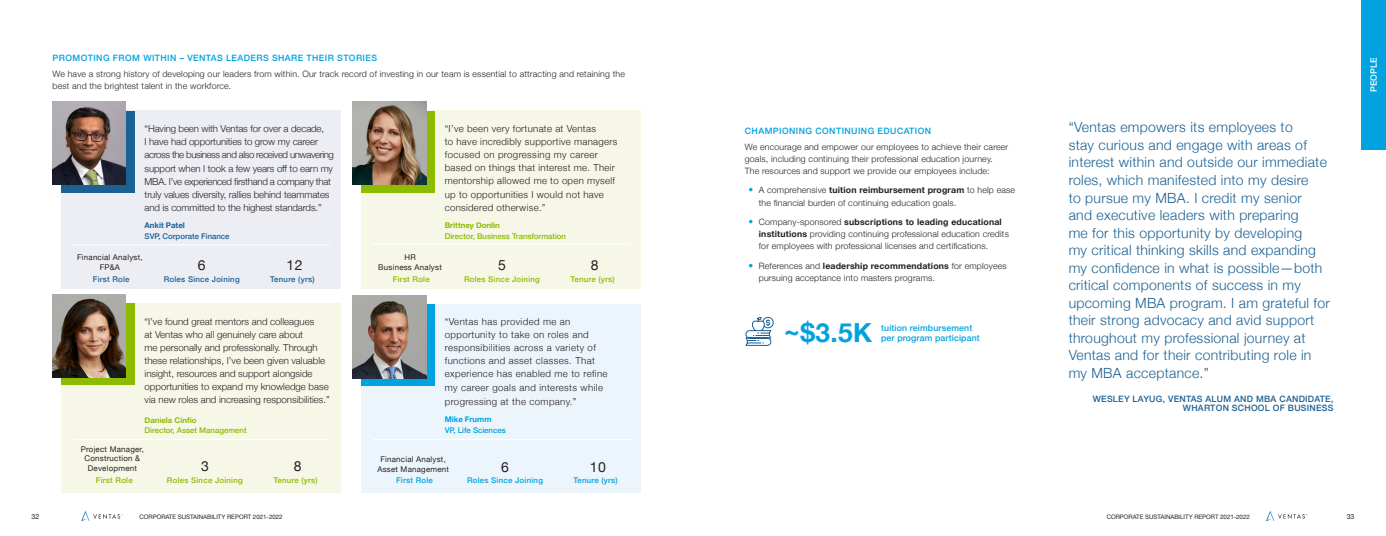
<style>
.page{position:relative;width:1386px;height:536px;background:#fff}
.page>*{position:absolute;margin:0;border:0;box-sizing:border-box;transform-origin:0 0}
.CALLOUT_BODY_9{font:700 26.25px "Helvetica Neue";color:#00a2df}
.INTRO_BODY_BLUE{font:300 14px/17.5px "Helvetica Neue";letter-spacing:.02em;color:#1b6194}
.Copy_3{font:14px "Helvetica Neue";color:#231f20}
.Copy_3-2{font:300 9.62px/13.1px "Helvetica Neue";letter-spacing:.03em;color:#231f20}
.Copy_3-3{font:300 9.62px/13.1px "Helvetica Neue";letter-spacing:-.01em;color:#231f20}
.INTRO_BODY_BLUE-2{font:300 9.62px/13.1px "Helvetica Neue";color:#231f20}
.Copy_3-4{font:300 8.75px/12.2px "Helvetica Neue";letter-spacing:.02em;color:#231f20}
.CALLOUT_BODY_9-2{font:500 8.75px "Helvetica Neue";letter-spacing:.05em;color:#00a2df}
.INTRO_BODY_BLUE-3{font:500 8.75px/8.8px "Helvetica Neue";letter-spacing:.03em;color:#1b6194;text-align:right}
.CALLOUT_BODY_9-3{font:500 8.75px "Helvetica Neue";letter-spacing:.015em;color:#00a2df}
.t1{font:500 8.75px "Helvetica Neue";color:#fff}
.Copy_3-5{font:7.88px/9.5px "Helvetica Neue";letter-spacing:.03em;color:#231f20;text-align:center}
.Copy_3-6{font:500 7.88px/10.5px "Helvetica Neue";letter-spacing:-.005em;color:#8dbb00}
.Copy_3-7{font:500 7.88px "Helvetica Neue";letter-spacing:.03em;color:#8dbb00}
.Copy_3-8{font:500 7.88px "Helvetica Neue";letter-spacing:.03em;color:#1b6194}
.Copy_3-9{font:500 7.88px "Helvetica Neue";letter-spacing:.03em;color:#00a2df}
.Copy_3-10{font:500 7.88px/10.5px "Helvetica Neue";letter-spacing:-.005em;color:#1b6194}
.Copy_3-11{font:500 7.88px/10.5px "Helvetica Neue";letter-spacing:-.005em;color:#00a2df}
.t2{font:7px "Helvetica Neue";color:#231f20}
.t3{font:6.12px "Helvetica Neue";color:#231f20}
.s1{font-weight:700}
.s2{font-size:9.62px;color:#00a2df}
</style>
<div class="page">
<div style="left:61px;top:110px;width:279px;height:179px;background:#eceef4"></div>
<div style="left:61px;top:110px;width:74px;height:82px;background:#1b6194"></div>
<img style="left:52px;top:102px;width:74px;height:83px">
<hr style="left:71px;top:244px;width:259px;height:1px;background:#fff">
<div style="left:361px;top:304px;width:279px;height:188px;background:#edf5fc"></div>
<div style="left:361px;top:304px;width:74px;height:82px;background:#00a2df"></div>
<img style="left:353px;top:295px;width:73px;height:83px">
<hr style="left:373px;top:439px;width:258px;height:1px;background:#fff">
<div style="left:361px;top:110px;width:280px;height:179px;background:#f7f7e8"></div>
<div style="left:61px;top:303px;width:279px;height:189px;background:#f7f7e8"></div>
<div style="left:361px;top:111px;width:74px;height:82px;background:#8dbb00"></div>
<img style="left:353px;top:102px;width:73px;height:82px">
<div style="left:61px;top:303px;width:74px;height:82px;background:#8dbb00"></div>
<img style="left:52px;top:294px;width:74px;height:83px">
<hr style="left:371px;top:244px;width:259px;height:1px;background:#fff">
<hr style="left:73px;top:439px;width:258px;height:1px;background:#fff">
<svg style="left:745px;top:316px;width:29px;height:30px"></svg>
<svg style="left:1266px;top:510px;width:41px;height:10px"></svg>
<svg style="left:81px;top:510px;width:41px;height:10px"></svg>
<div style="left:1362px;top:0;width:24px;height:150px;background:#00a2df"></div>
<h4 class="CALLOUT_BODY_9-2" style="left:52px;top:51px;width:326px">PROMOTING FROM WITHIN – VENTAS LEADERS SHARE THEIR STORIES</h4>
<p class="Copy_3-4" style="left:52px;top:67px;width:574px">We have a strong history of developing our leaders from within. Our track record of investing in our team is essential to attracting and retaining the best and the brightest talent in the workforce.</p>
<p class="Copy_3-3" style="left:145px;top:121px;width:191px">“Having been with Ventas for over a decade,<br>I have had opportunities to grow my career across the business and also received unwavering support when I took a few years off to earn my MBA. I’ve experienced firsthand a company that truly values diversity, rallies behind teammates and is committed to the highest standards.”</p>
<p class="Copy_3-10" style="left:145px;top:220px;width:87px"><span class="s1">Ankit Patel<br></span>SVP, Corporate Finance</p>
<p class="Copy_3-2" style="left:445px;top:121px;width:174px">“I’ve been very fortunate at Ventas<br>to have incredibly supportive managers focused on progressing my career based on things that interest me. Their mentorship allowed me to open myself up to opportunities I would not have considered otherwise.”</p>
<p class="Copy_3-6" style="left:445px;top:219px;width:123px"><span class="s1">Brittney Donlin<br></span>Director, Business Transformation</p>
<p class="Copy_3-5" style="left:77px;top:253px;width:67px">Financial Analyst,<br>FP&amp;A</p>
<p class="Copy_3" style="left:198px;top:254px;width:9px">6</p>
<p class="Copy_3" style="left:287px;top:254px;width:17px">12</p>
<p class="Copy_3-5" style="left:378px;top:253px;width:65px">HR<br>Business Analyst</p>
<p class="Copy_3" style="left:498px;top:254px;width:9px">5</p>
<p class="Copy_3" style="left:591px;top:254px;width:9px">8</p>
<p class="Copy_3-8" style="left:93px;top:272px;width:38px">First Role</p>
<p class="Copy_3-8" style="left:164px;top:272px;width:77px">Roles Since Joining</p>
<p class="Copy_3-8" style="left:270px;top:272px;width:46px">Tenure (yrs)</p>
<p class="Copy_3-7" style="left:393px;top:272px;width:38px">First Role</p>
<p class="Copy_3-7" style="left:464px;top:272px;width:77px">Roles Since Joining</p>
<p class="Copy_3-7" style="left:570px;top:272px;width:46px">Tenure (yrs)</p>
<p class="INTRO_BODY_BLUE-2" style="left:145px;top:314px;width:187px">“I’ve found great mentors and colleagues<br>at Ventas who all genuinely care about<br>me personally and professionally. Through these relationships, I’ve been given valuable insight, resources and support alongside opportunities to expand my knowledge base via new roles and increasing responsibilities.”</p>
<p class="Copy_3-6" style="left:145px;top:414px;width:104px"><span class="s1">Daniela Cinfio<br></span>Director, Asset Management</p>
<p class="Copy_3-2" style="left:445px;top:314px;width:164px">“Ventas has provided me an opportunity to take on roles and responsibilities across a variety of functions and asset classes. That experience has enabled me to refine my career goals and interests while</p>
<p class="Copy_3-2" style="left:445px;top:393px;width:133px">progressing at the company.”</p>
<p class="Copy_3-11" style="left:445px;top:413px;width:63px"><span class="s1">Mike Frumm<br></span>VP, Life Sciences</p>
<p class="Copy_3-5" style="left:81px;top:444px;width:65px">Project Manager,<br>Construction &amp;<br>Development</p>
<p class="Copy_3" style="left:201px;top:455px;width:9px">3</p>
<p class="Copy_3" style="left:294px;top:455px;width:9px">8</p>
<p class="Copy_3-5" style="left:377px;top:455px;width:73px">Financial Analyst,<br>Asset Management</p>
<p class="Copy_3" style="left:501px;top:456px;width:9px">6</p>
<p class="Copy_3" style="left:590px;top:456px;width:17px">10</p>
<p class="Copy_3-7" style="left:96px;top:474px;width:38px">First Role</p>
<p class="Copy_3-7" style="left:167px;top:474px;width:77px">Roles Since Joining</p>
<p class="Copy_3-7" style="left:273px;top:474px;width:46px">Tenure (yrs)</p>
<p class="Copy_3-9" style="left:396px;top:474px;width:38px">First Role</p>
<p class="Copy_3-9" style="left:467px;top:474px;width:77px">Roles Since Joining</p>
<p class="Copy_3-9" style="left:573px;top:474px;width:46px">Tenure (yrs)</p>
<h4 class="CALLOUT_BODY_9-2" style="left:745px;top:124px;width:188px">CHAMPIONING CONTINUING EDUCATION</h4>
<p class="Copy_3-4" style="left:745px;top:140px;width:265px">We encourage and empower our employees to achieve their career goals, including continuing their professional education journey.<br>The resources and support we provide our employees include:</p>
<p class="Copy_3-4" style="left:759px;top:183px;width:258px;text-indent:-10px"><span class="s2">•</span> A comprehensive <span class="s1">tuition reimbursement program</span> to help ease the financial burden of continuing education goals.</p>
<p class="Copy_3-4" style="left:759px;top:215px;width:252px;text-indent:-10px"><span class="s2">•</span> Company-sponsored <span class="s1">subscriptions to leading educational institutions</span> providing continuing professional education credits for employees with professional licenses and certifications.</p>
<p class="Copy_3-4" style="left:759px;top:259px;width:249px;text-indent:-10px"><span class="s2">•</span> References and <span class="s1">leadership recommendations</span> for employees pursuing acceptance into masters programs.</p>
<p class="CALLOUT_BODY_9" style="left:784px;top:311px;width:89px">~$3.5K</p>
<p class="CALLOUT_BODY_9-3" style="left:881px;top:320px;width:93px">tuition reimbursement</p>
<p class="CALLOUT_BODY_9-3" style="left:881px;top:331px;width:100px">per program participant</p>
<p class="INTRO_BODY_BLUE" style="left:1069px;top:118px;width:263px">“Ventas empowers its employees to<br>stay curious and engage with areas of interest within and outside our immediate roles, which manifested into my desire<br>to pursue my MBA. I credit my senior<br>and executive leaders with preparing<br>me for this opportunity by developing<br>my critical thinking skills and expanding my confidence in what is possible—both critical components of success in my upcoming MBA program. I am grateful for their strong advocacy and avid support throughout my professional journey at Ventas and for their contributing role in my MBA acceptance.”</p>
<p class="INTRO_BODY_BLUE-3" style="left:1093px;top:393px;width:242px">WESLEY LAYUG, VENTAS ALUM AND MBA CANDIDATE,<br>WHARTON SCHOOL OF BUSINESS</p>
<p class="t2" style="left:32px;top:511px;width:9px">32</p>
<p class="t3" style="left:139px;top:512px;width:145px">CORPORATE SUSTAINABILITY REPORT 2021-2022</p>
<p class="t3" style="left:1107px;top:512px;width:145px">CORPORATE SUSTAINABILITY REPORT 2021-2022</p>
<p class="t2" style="left:1347px;top:511px;width:9px">33</p>
<p class="t1" style="left:1367px;top:92px;width:36px;rotate:-90deg">PEOPLE</p>
</div>
